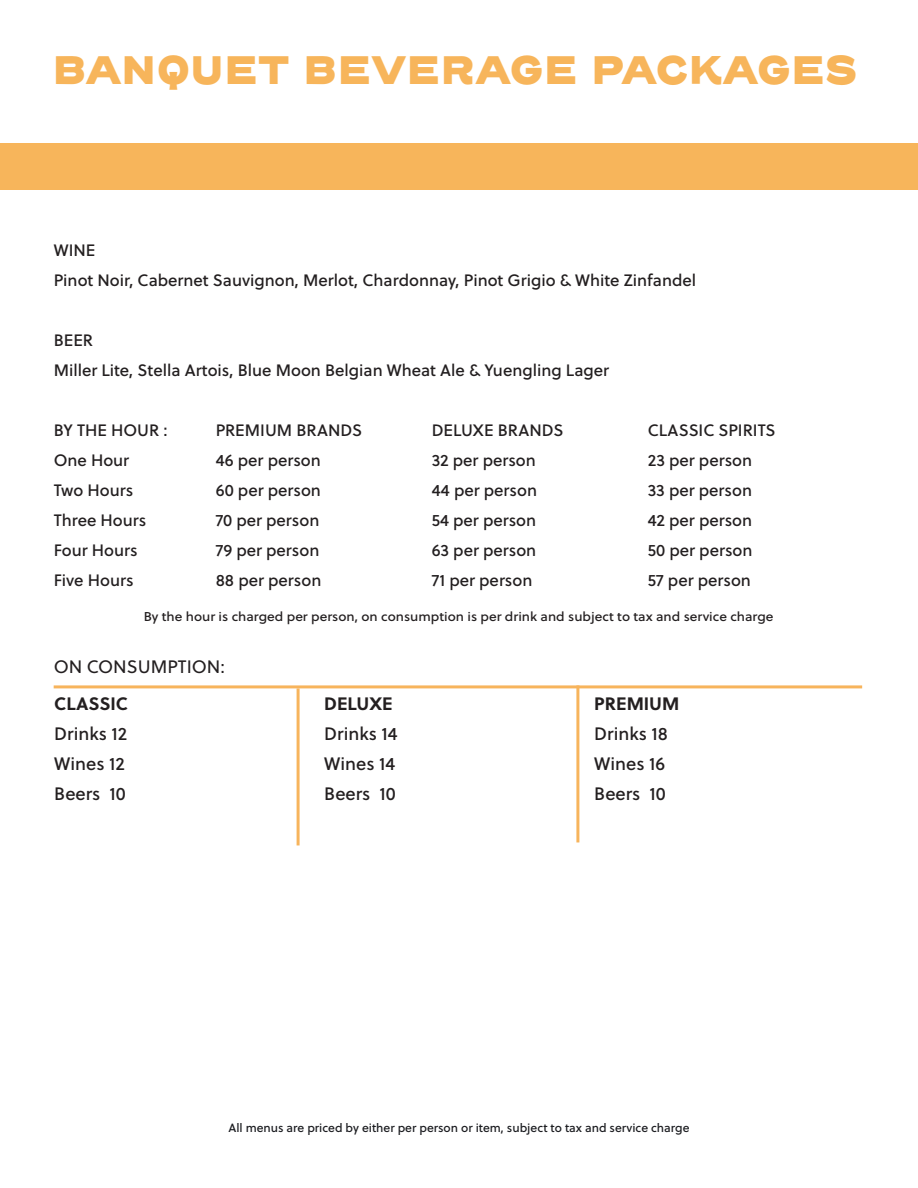
<style>
.page{position:relative;width:918px;height:1188px;background:#fff}
.page>*{position:absolute;margin:0;border:0;box-sizing:border-box;transform-origin:0 0}
.t1{font:900 39.3px "Henderson Sans Basic";color:#f7b55b}
.t2{font:18px "Soleil Bk";color:#231f20}
.t3{font:700 18px "Soleil";color:#231f20}
.t4{font:18px "Soleil";color:#231f20}
.t5{font:16.5px "Soleil Bk";color:#231f20}
.t6{font:12.9px "Soleil Bk";color:#231f20;scale:1.05 1}
.t7{font:12px "Soleil Bk";color:#1b1c20}
</style>
<div class="page">
<div style="left:0;top:143px;width:918px;height:46px;background:#f7b55b"></div>
<hr style="left:297px;top:688px;width:3px;height:157px;background:#f7b45c">
<hr style="left:54px;top:685px;width:808px;height:3px;background:#f7b45c">
<hr style="left:576px;top:685px;width:3px;height:157px;background:#f7b45c">
<p class="t1" style="left:52px;top:43px;width:807px">BANQUET BEVERAGE PACKAGES</p>
<p class="t5" style="left:54px;top:238px;width:43px">WINE</p>
<p class="t5" style="left:54px;top:268px;width:644px">Pinot Noir, Cabernet Sauvignon, Merlot, Chardonnay, Pinot Grigio &amp; White Zinfandel</p>
<p class="t5" style="left:54px;top:328px;width:41px">BEER</p>
<p class="t5" style="left:54px;top:358px;width:557px">Miller Lite, Stella Artois, Blue Moon Belgian Wheat Ale &amp; Yuengling Lager</p>
<p class="t5" style="left:54px;top:418px;width:115px">BY THE HOUR :</p>
<p class="t5" style="left:216px;top:418px;width:148px">PREMIUM BRANDS</p>
<p class="t5" style="left:432px;top:418px;width:133px">DELUXE BRANDS</p>
<p class="t5" style="left:648px;top:418px;width:129px">CLASSIC SPIRITS</p>
<p class="t5" style="left:54px;top:448px;width:77px">One Hour</p>
<p class="t5" style="left:216px;top:448px;width:107px">46 per person</p>
<p class="t5" style="left:432px;top:448px;width:106px">32 per person</p>
<p class="t5" style="left:648px;top:448px;width:106px">23 per person</p>
<p class="t5" style="left:54px;top:478px;width:81px">Two Hours</p>
<p class="t5" style="left:216px;top:478px;width:107px">60 per person</p>
<p class="t5" style="left:432px;top:478px;width:107px">44 per person</p>
<p class="t5" style="left:648px;top:478px;width:106px">33 per person</p>
<p class="t5" style="left:54px;top:508px;width:94px">Three Hours</p>
<p class="t5" style="left:216px;top:508px;width:105px">70 per person</p>
<p class="t5" style="left:432px;top:508px;width:106px">54 per person</p>
<p class="t5" style="left:648px;top:508px;width:106px">42 per person</p>
<p class="t5" style="left:54px;top:538px;width:86px">Four Hours</p>
<p class="t5" style="left:216px;top:538px;width:105px">79 per person</p>
<p class="t5" style="left:432px;top:538px;width:106px">63 per person</p>
<p class="t5" style="left:648px;top:538px;width:106px">50 per person</p>
<p class="t5" style="left:54px;top:568px;width:81px">Five Hours</p>
<p class="t5" style="left:216px;top:568px;width:107px">88 per person</p>
<p class="t5" style="left:432px;top:568px;width:102px">71 per person</p>
<p class="t5" style="left:648px;top:568px;width:105px">57 per person</p>
<p class="t6" style="left:144px;top:607px;width:601px">By the hour is charged per person, on consumption is per drink and subject to tax and service charge</p>
<p class="t4" style="left:54px;top:654px;width:173px">ON CONSUMPTION:</p>
<p class="t3" style="left:54px;top:690px;width:75px">CLASSIC</p>
<p class="t2" style="left:54px;top:721px;width:74px">Drinks 12</p>
<p class="t2" style="left:54px;top:751px;width:72px">Wines 12</p>
<p class="t2" style="left:54px;top:781px;width:73px">Beers 10</p>
<p class="t3" style="left:324px;top:690px;width:70px">DELUXE</p>
<p class="t2" style="left:324px;top:721px;width:75px">Drinks 14</p>
<p class="t2" style="left:324px;top:751px;width:72px">Wines 14</p>
<p class="t2" style="left:324px;top:781px;width:73px">Beers 10</p>
<p class="t3" style="left:594px;top:690px;width:87px">PREMIUM</p>
<p class="t2" style="left:594px;top:721px;width:75px">Drinks 18</p>
<p class="t2" style="left:594px;top:751px;width:72px">Wines 16</p>
<p class="t2" style="left:594px;top:781px;width:73px">Beers 10</p>
<p class="t7" style="left:228px;top:1118px;width:463px">All menus are priced by either per person or item, subject to tax and service charge</p>
</div>
